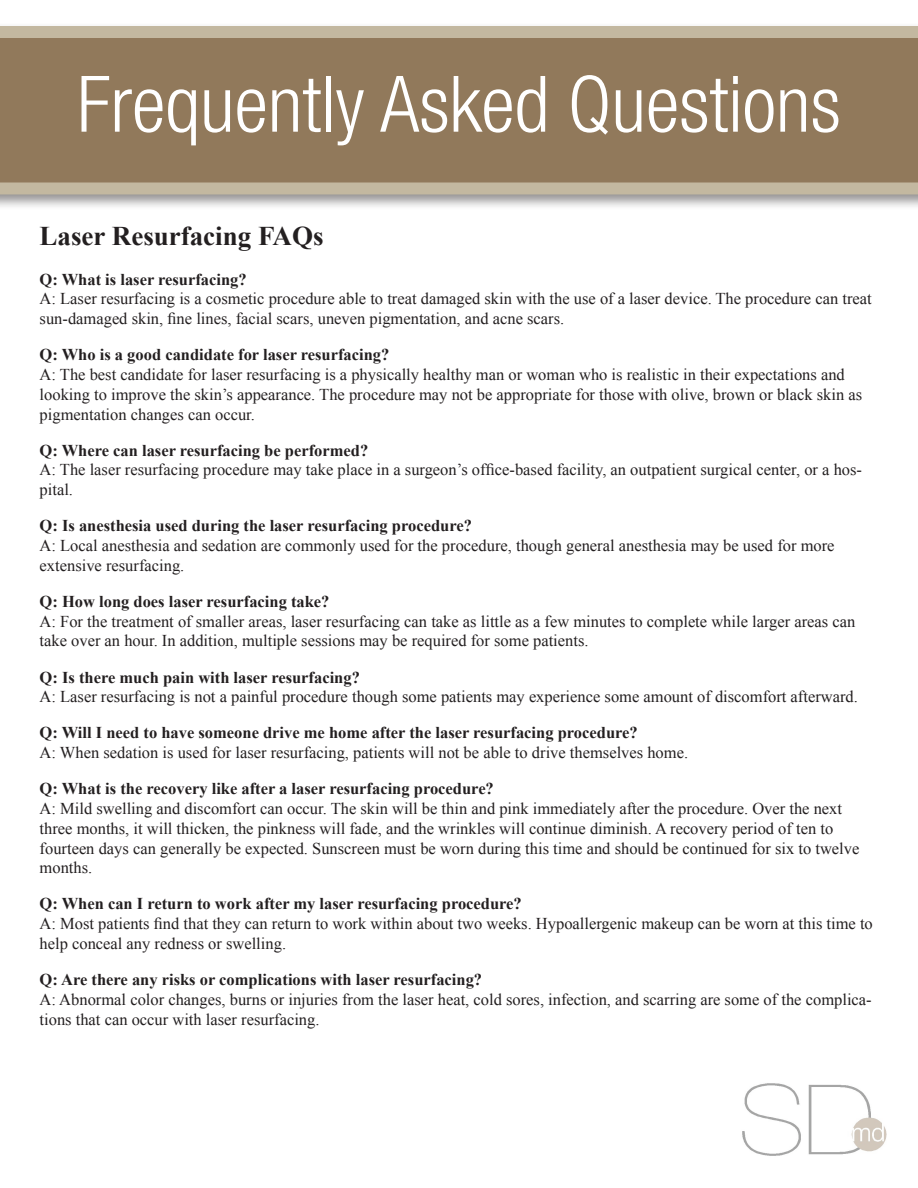
<style>
.page{position:relative;width:918px;height:1188px;background:#fff}
.page>*{position:absolute;margin:0;border:0;box-sizing:border-box;transform-origin:0 0}
.t1{font:300 condensed 78px "Helvetica Neue LT Std";color:#fff}
.t2{font:700 27px "Times New Roman";color:#231f20}
.t3{font:16.5px/19.8px "Times New Roman";color:#231f20}
.t4{font:700 16.5px "Times New Roman";color:#231f20}
</style>
<div class="page">
<div style="left:0;top:22px;width:918px;height:189px;background:#231f20;opacity:.5"></div>
<svg style="left:0;top:26px;width:918px;height:169px;background:#988264"></svg>
<img style="left:742px;top:1083px;width:145px;height:73px">
<h1 class="t1" style="left:77px;top:59px;width:765px">Frequently Asked Questions</h1>
<h2 class="t2" style="left:40px;top:217px;width:285px">Laser Resurfacing FAQs</h2>
<p class="t4" style="left:40px;top:268px;width:209px">Q: What is laser resurfacing?</p>
<p class="t3" style="left:40px;top:289px;width:834px">A: Laser resurfacing is a cosmetic procedure able to treat damaged skin with the use of a laser device. The procedure can treat sun-damaged skin, fine lines, facial scars, uneven pigmentation, and acne scars.</p>
<p class="t4" style="left:40px;top:343px;width:351px">Q: Who is a good candidate for laser resurfacing?</p>
<p class="t3" style="left:40px;top:364px;width:824px">A: The best candidate for laser resurfacing is a physically healthy man or woman who is realistic in their expectations and looking to improve the skin’s appearance. The procedure may not be appropriate for those with olive, brown or black skin as pigmentation changes can occur.</p>
<p class="t4" style="left:40px;top:439px;width:330px">Q: Where can laser resurfacing be performed?</p>
<p class="t3" style="left:40px;top:460px;width:824px">A: The laser resurfacing procedure may take place in a surgeon’s office-based facility, an outpatient surgical center, or a hos&shy;pital.</p>
<p class="t4" style="left:40px;top:514px;width:434px">Q: Is anesthesia used during the laser resurfacing procedure?</p>
<p class="t3" style="left:40px;top:535px;width:797px">A: Local anesthesia and sedation are commonly used for the procedure, though general anesthesia may be used for more extensive resurfacing.</p>
<p class="t4" style="left:40px;top:590px;width:291px">Q: How long does laser resurfacing take?</p>
<p class="t3" style="left:40px;top:611px;width:817px">A: For the treatment of smaller areas, laser resurfacing can take as little as a few minutes to complete while larger areas can take over an hour. In addition, multiple sessions may be required for some patients.</p>
<p class="t4" style="left:40px;top:666px;width:322px">Q: Is there much pain with laser resurfacing?</p>
<p class="t3" style="left:40px;top:687px;width:820px">A: Laser resurfacing is not a painful procedure though some patients may experience some amount of discomfort afterward.</p>
<p class="t4" style="left:40px;top:721px;width:600px">Q: Will I need to have someone drive me home after the laser resurfacing procedure?</p>
<p class="t3" style="left:40px;top:742px;width:650px">A: When sedation is used for laser resurfacing, patients will not be able to drive themselves home.</p>
<p class="t4" style="left:40px;top:777px;width:456px">Q: What is the recovery like after a laser resurfacing procedure?</p>
<p class="t3" style="left:40px;top:798px;width:821px">A: Mild swelling and discomfort can occur. The skin will be thin and pink immediately after the procedure. Over the next three months, it will thicken, the pinkness will fade, and the wrinkles will continue diminish. A recovery period of ten to fourteen days can generally be expected. Sunscreen must be worn during this time and should be continued for six to twelve months.</p>
<p class="t4" style="left:40px;top:892px;width:484px">Q: When can I return to work after my laser resurfacing procedure?</p>
<p class="t3" style="left:40px;top:913px;width:835px">A: Most patients find that they can return to work within about two weeks. Hypoallergenic makeup can be worn at this time to help conceal any redness or swelling.</p>
<p class="t4" style="left:40px;top:968px;width:444px">Q: Are there any risks or complications with laser resurfacing?</p>
<p class="t3" style="left:40px;top:989px;width:834px">A: Abnormal color changes, burns or injuries from the laser heat, cold sores, infection, and scarring are some of the complica&shy;tions that can occur with laser resurfacing.</p>
</div>
